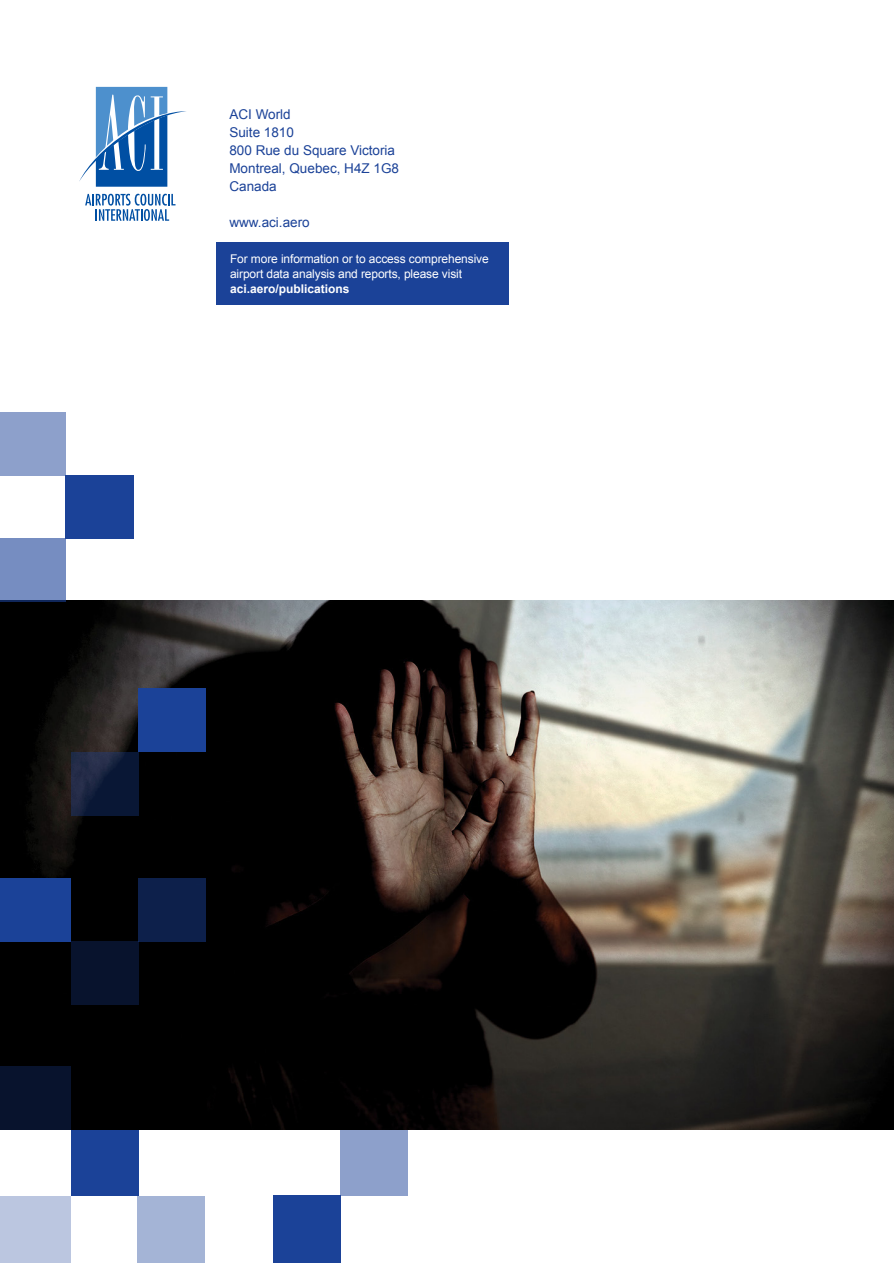
<style>
.page{position:relative;width:894px;height:1263px;background:#fff}
.page>*{position:absolute;margin:0;border:0;box-sizing:border-box;transform-origin:0 0}
.t1{font:13.5px/18px "Arial";color:#1b4298}
.t2{font:12px/15px "Arial";letter-spacing:-.01em;color:#fff}
.t3{font:700 12px "Arial";color:#fff}
</style>
<div class="page">
<img style="left:0;top:601px;width:893px;height:529px">
<svg style="left:79px;top:87px;width:107px;height:100px"></svg>
<svg style="left:85px;top:194px;width:90px;height:27px"></svg>
<div style="left:216px;top:242px;width:292px;height:63px;background:#1b4298"></div>
<div style="left:65px;top:475px;width:68px;height:63px;background:#1b4298"></div>
<div style="left:0;top:878px;width:71px;height:63px;background:#1b4298"></div>
<div style="left:0;top:1066px;width:71px;height:64px;background:#08132d"></div>
<div style="left:0;top:1195px;width:71px;height:68px;background:#bbc6e0"></div>
<div style="left:71px;top:941px;width:67px;height:64px;background:#08132d"></div>
<div style="left:71px;top:1130px;width:67px;height:65px;background:#1b4298"></div>
<div style="left:138px;top:878px;width:68px;height:63px;background:#0d204b"></div>
<div style="left:0;top:412px;width:66px;height:63px;background:#8da0cb"></div>
<div style="left:0;top:538px;width:66px;height:64px;background:#768dc1"></div>
<svg style="left:71px;top:752px;width:67px;height:63px;background:#141f3c"></svg>
<div style="left:138px;top:689px;width:68px;height:63px;background:#1b4298"></div>
<div style="left:138px;top:1195px;width:67px;height:68px;background:#a4b4d6"></div>
<div style="left:273px;top:1195px;width:67px;height:68px;background:#1b4298"></div>
<div style="left:340px;top:1130px;width:68px;height:65px;background:#8da0cb"></div>
<p class="t1" style="left:229px;top:106px;width:171px">ACI World<br>Suite 1810<br>800 Rue du Square Victoria<br>Montreal, Quebec, H4Z 1G8<br>Canada</p>
<p class="t1" style="left:229px;top:214px;width:82px">www.aci.aero</p>
<p class="t2" style="left:230px;top:251px;width:260px">For more information or to access comprehensive airport data analysis and reports, please visit</p>
<p class="t3" style="left:230px;top:281px;width:121px">aci.aero/publications</p>
</div>
